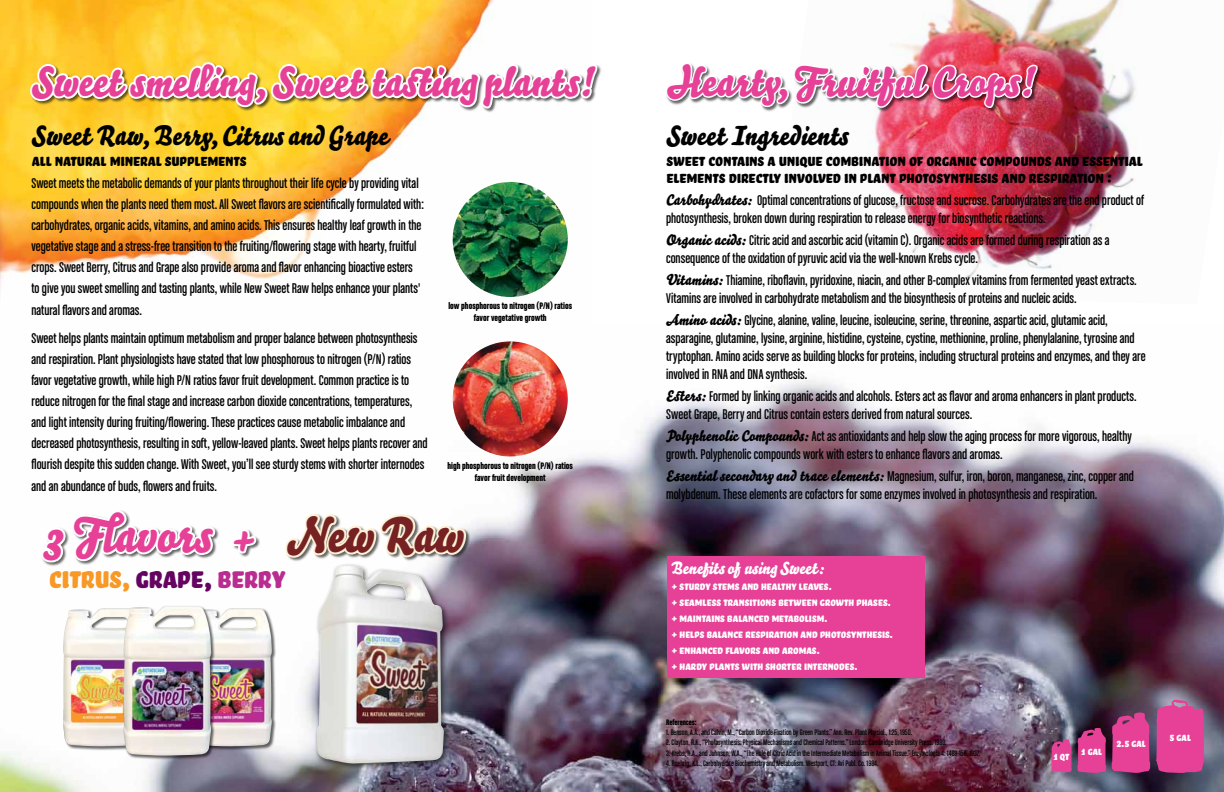
<style>
.page{position:relative;width:1224px;height:792px;background:#fff}
.page>*{position:absolute;margin:0;border:0;box-sizing:border-box;transform-origin:0 0}
.t1{font:48px "Bello Pro";letter-spacing:-.035em;color:#e64097}
.t2{font:41px "Bello Pro";letter-spacing:-.015em;color:#e64097}
.t3{font:31px "Bello Pro";color:#f89827}
.t4{font:27px "Bello Pro";letter-spacing:-.015em;color:#000}
.t5{font:17px/17px "Bello Pro";color:#000}
.t6{font:17px "Bello Pro";letter-spacing:-.01em;color:#fff}
.t7{font:15px/18px "Chalet Comprime Cologne Sixty";color:#000}
.t8{font:12px/16px "Bello Pro";color:#fff}
.t9{font:11.5px "Bello Pro";color:#fff}
.t10{font:10px/12px "Chalet Comprime Hong Kong Sixty";color:#000;text-align:center}
.t11{font:8.5px "Chalet Comprime Cologne Sixty";color:#000}
.t12{font:8.5px "Chalet Comprime Hong Kong Sixty";color:#000}
.s1{color:#762123}
.s2{color:#650360}
.s3{color:#b92d90}
.s4{font-family:"Bello Pro"}
</style>
<div class="page">
<img style="left:0;top:0;width:568px;height:287px">
<img style="left:0;top:378px;width:1224px;height:414px">
<img style="left:870px;top:0;width:266px;height:280px">
<svg style="left:1112px;top:712px;width:38px;height:61px;background:#d03e8c"></svg>
<svg style="left:1156px;top:700px;width:48px;height:74px;background:#d54593"></svg>
<svg style="left:1051px;top:728px;width:55px;height:45px;background:#b64484"></svg>
<img style="left:453px;top:182px;width:115px;height:115px;border-radius:58px">
<img style="left:453px;top:341px;width:115px;height:116px;border-radius:58px">
<img style="left:63px;top:608px;width:60px;height:139px">
<div style="left:191px;top:608px;width:85px;height:143px;background:#000;opacity:.6"></div>
<img style="left:216px;top:608px;width:56px;height:139px">
<div style="left:123px;top:606px;width:93px;height:154px;background:#000;opacity:.6"></div>
<img style="left:123px;top:606px;width:89px;height:150px">
<div style="left:314px;top:563px;width:137px;height:208px;background:#000;opacity:.6"></div>
<img style="left:317px;top:596px;width:127px;height:168px">
<svg style="left:39px;top:508px;width:429px;height:88px"></svg>
<div style="left:30px;top:62px;width:572px;height:51px;background:#000;opacity:.6"></div>
<svg style="left:28px;top:60px;width:199px;height:96px;background:#f8d251"></svg>
<svg style="left:44px;top:73px;width:203px;height:336px"></svg>
<svg style="left:234px;top:57px;width:216px;height:52px"></svg>
<svg style="left:267px;top:73px;width:89px;height:336px"></svg>
<svg style="left:456px;top:62px;width:83px;height:11px"></svg>
<img style="left:356px;top:73px;width:203px;height:336px">
<svg style="left:548px;top:62px;width:51px;height:39px"></svg>
<div style="left:666px;top:63px;width:376px;height:50px;background:#000;opacity:.6"></div>
<img style="left:666px;top:50px;width:373px;height:60px">
<div style="left:667px;top:556px;width:257px;height:122px;background:#e64097"></div>
<h2 class="t2" style="left:32px;top:53px;width:567px">Sweet smelling, Sweet tasting plants!</h2>
<h2 class="t2" style="left:666px;top:53px;width:373px">Hearty, Fruitful Crops!</h2>
<h3 class="t4" style="left:32px;top:117px;width:360px">Sweet Raw, Berry, Citrus and Grape</h3>
<p class="t5" style="left:32px;top:151px;width:216px">ALL NATURAL MINERAL SUPPLEMENTS</p>
<p class="t7" style="left:32px;top:172px;width:394px;line-height:21.2px">Sweet meets the metabolic demands of your plants throughout their life cycle by providing vital compounds when the plants need them most. All Sweet flavors are scientifically formulated with: carbohydrates, organic acids, vitamins, and amino acids. This ensures healthy leaf growth in the vegetative stage and a stress-free transition to the fruiting/flowering stage with hearty, fruitful crops. Sweet Berry, Citrus and Grape also provide aroma and flavor enhancing bioactive esters to give you sweet smelling and tasting plants, while New Sweet Raw helps enhance your plants' natural flavors and aromas.</p>
<p class="t7" style="left:32px;top:327px;width:398px;line-height:21.1px">Sweet helps plants maintain optimum metabolism and proper balance between photosynthesis and respiration. Plant physiologists have stated that low phosphorous to nitrogen (P/N) ratios favor vegetative growth, while high P/N ratios favor fruit development. Common practice is to reduce nitrogen for the final stage and increase carbon dioxide concentrations, temperatures, and light intensity during fruiting/flowering. These practices cause metabolic imbalance and decreased photosynthesis, resulting in soft, yellow-leaved plants. Sweet helps plants recover and flourish despite this sudden change. With Sweet, you’ll see sturdy stems with shorter internodes and an abundance of buds, flowers and fruits.</p>
<p class="t10" style="left:448px;top:299px;width:125px">low phosphorous to nitrogen (P/N) ratios favor vegetative growth</p>
<p class="t10" style="left:448px;top:460px;width:127px">high phosphorous to nitrogen (P/N) ratios favor fruit development</p>
<h1 class="t1" style="left:45px;top:501px;width:421px">3 Flavors + <span class="s1">New Raw</span></h1>
<h3 class="t3" style="left:49px;top:555px;width:237px">Citrus, <span class="s2">Grape,</span> <span class="s3">Berry</span></h3>
<h3 class="t4" style="left:666px;top:117px;width:184px">Sweet Ingredients</h3>
<p class="t5" style="left:666px;top:151px;width:478px">Sweet contains a unique combination of organic compounds and essential elements directly involved in plant photosynthesis and respiration :</p>
<p class="t7" style="left:666px;top:190px;width:479px"><span class="s4">Carbohydrates:</span> Optimal concentrations of glucose, fructose and sucrose. Carbohydrates are the end product of photosynthesis, broken down during respiration to release energy for biosynthetic reactions.</p>
<p class="t7" style="left:666px;top:230px;width:445px"><span class="s4">Organic acids:</span> Citric acid and ascorbic acid (vitamin C). Organic acids are formed during respiration as a consequence of the oxidation of pyruvic acid via the well-known Krebs cycle.</p>
<p class="t7" style="left:666px;top:270px;width:472px"><span class="s4">Vitamins:</span> Thiamine, riboflavin, pyridoxine, niacin, and other B-complex vitamins from fermented yeast extracts.<br>Vitamins are involved in carbohydrate metabolism and the biosynthesis of proteins and nucleic acids.</p>
<p class="t7" style="left:666px;top:310px;width:481px"><span class="s4">Amino acids:</span> Glycine, alanine, valine, leucine, isoleucine, serine, threonine, aspartic acid, glutamic acid, asparagine, glutamine, lysine, arginine, histidine, cysteine, cystine, methionine, proline, phenylalanine, tyrosine and tryptophan. Amino acids serve as building blocks for proteins, including structural proteins and enzymes, and they are involved in RNA and DNA synthesis.</p>
<p class="t7" style="left:666px;top:386px;width:472px"><span class="s4">Esters:</span> Formed by linking organic acids and alcohols. Esters act as flavor and aroma enhancers in plant products.<br>Sweet Grape, Berry and Citrus contain esters derived from natural sources.</p>
<p class="t7" style="left:666px;top:426px;width:467px"><span class="s4">Polyphenolic Compounds:</span> Act as antioxidants and help slow the aging process for more vigorous, healthy growth. Polyphenolic compounds work with esters to enhance flavors and aromas.</p>
<p class="t7" style="left:666px;top:466px;width:469px"><span class="s4">Essential secondary and trace elements:</span> Magnesium, sulfur, iron, boron, manganese, zinc, copper and molybdenum. These elements are cofactors for some enzymes involved in photosynthesis and respiration.</p>
<p class="t6" style="left:671px;top:556px;width:155px">Benefits of using Sweet:</p>
<p class="t8" style="left:671px;top:577px;width:223px">+ Sturdy stems and healthy leaves.<br>+ Seamless transitions between growth phases. + Maintains balanced metabolism.<br>+ helps balance respiration and photosynthesis. + Enhanced flavors and aromas.<br>+ Hardy plants with shorter internodes.</p>
<p class="t12" style="left:666px;top:717px;width:32px">References:</p>
<p class="t11" style="left:666px;top:728px;width:248px">1. Benson, A.A., and Calvin, M., “Carbon Dioxide Fixation by Green Plants.” Ann. Rev. Plant Physiol., 1:25, 1950.</p>
<p class="t11" style="left:666px;top:738px;width:282px">2. Clayton, R.K., “Photosynthesis: Physical Mechanisms and Chemical Patterns.” London: Cambridge University Press. 1980.</p>
<p class="t11" style="left:666px;top:748px;width:316px">3. Krebs, H.A., and Johnson, W.A., “The Role of Citric Acid in the Intermediate Metabolism in Animal Tissue.” Enzymologia 4: 1489-156, 1937.</p>
<p class="t11" style="left:666px;top:758px;width:214px">4. Roehrig, K.L., Carbohydrate Biochemistry and Metabolism. Westport, CT: Avi Publ. Co. 1984.</p>
<p class="t9" style="left:1053px;top:748px;width:18px">1 QT</p>
<p class="t9" style="left:1081px;top:743px;width:22px">1 GAL</p>
<p class="t9" style="left:1117px;top:735px;width:30px">2.5 GAL</p>
<p class="t9" style="left:1170px;top:729px;width:23px">5 GAL</p>
</div>
